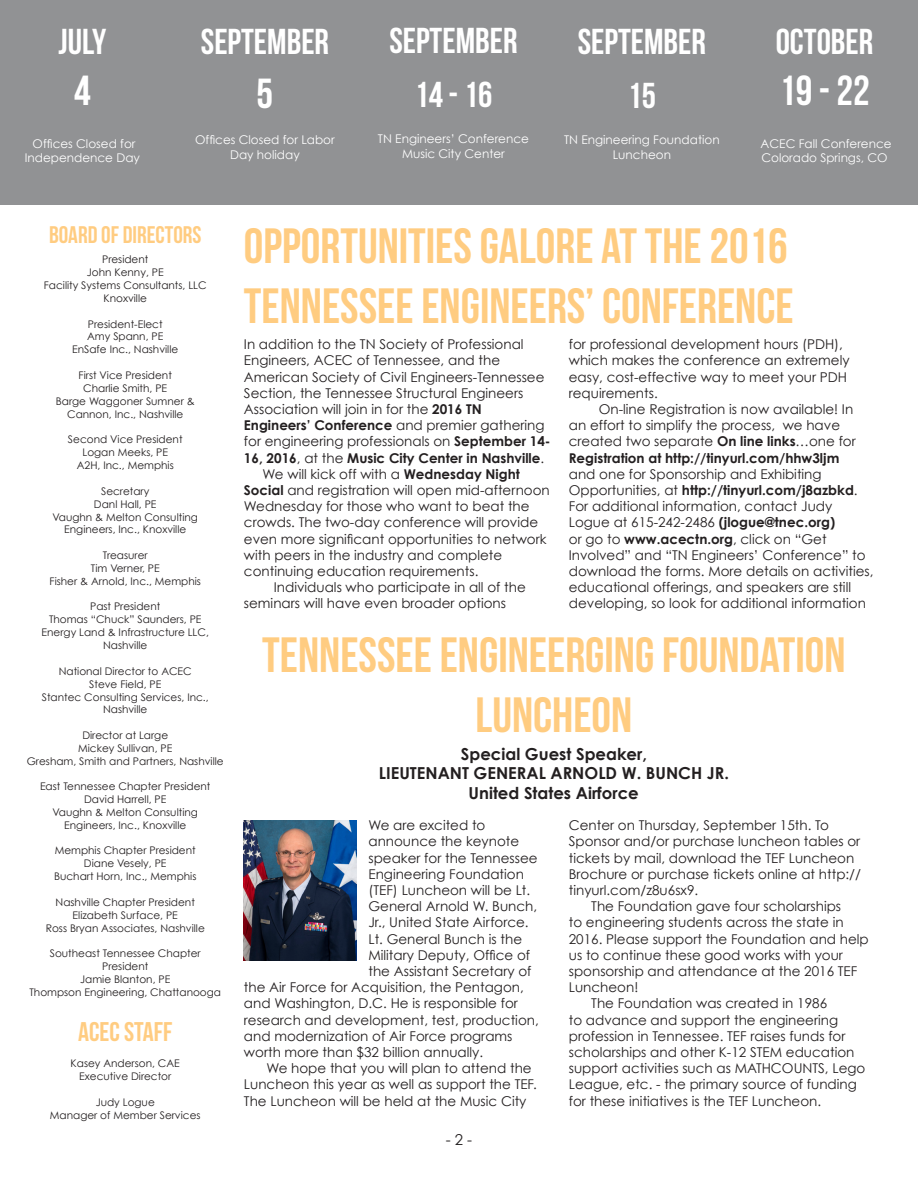
<style>
.page{position:relative;width:918px;height:1188px;background:#fff}
.page>*{position:absolute;margin:0;border:0;box-sizing:border-box;transform-origin:0 0}
.t1{font:49.5px/59.4px "Bebas Neue";color:#ffcc81;text-align:center}
.t2{font:42px "Bebas Neue";color:#fff}
.t3{font:36px "Bebas Neue";color:#fff}
.t4{font:27px "Bebas Neue";color:#ffcc81}
.t5{font:24px "Bebas Neue";color:#ffcc81}
.t6{font:700 16.5px "Century Gothic";color:#231f20}
.t7{font:15px "Century Gothic";color:#231f20}
.t8{font:13.5px/16.2px "Century Gothic";color:#231f20}
.t9{font:12px/14.4px "Century Gothic";color:#fff;text-align:center}
.t10{font:10.5px/12.6px "Century Gothic";color:#231f20;text-align:center}
.s1{font-weight:700}
</style>
<div class="page">
<div style="left:0;top:0;width:918px;height:204px;background:#919294"></div>
<img style="left:244px;top:820px;width:112px;height:140px">
<p class="t3" style="left:59px;top:22px;width:49px">JULY</p>
<p class="t2" style="left:74px;top:67px;width:18px">4</p>
<p class="t9" style="left:25px;top:136px;width:117px">Offices Closed for<br>Independence Day</p>
<p class="t3" style="left:201px;top:22px;width:130px">SEPTEMBER</p>
<p class="t2" style="left:257px;top:71px;width:18px">5</p>
<p class="t9" style="left:195px;top:133px;width:141px">Offices Closed for Labor<br>Day holiday</p>
<p class="t3" style="left:389px;top:21px;width:130px">SEPTEMBER</p>
<p class="t3" style="left:414px;top:75px;width:79px">14 - 16</p>
<p class="t9" style="left:378px;top:132px;width:153px">TN Engineers’ Conference</p>
<p class="t9" style="left:402px;top:146px;width:104px">Music City Center</p>
<p class="t3" style="left:578px;top:22px;width:130px">SEPTEMBER</p>
<p class="t3" style="left:628px;top:76px;width:30px">15</p>
<p class="t9" style="left:564px;top:133px;width:157px">TN Engineering Foundation<br>Luncheon</p>
<p class="t3" style="left:776px;top:22px;width:99px">OCTOBER</p>
<p class="t2" style="left:779px;top:67px;width:92px">19 - 22</p>
<p class="t9" style="left:761px;top:136px;width:133px">ACEC Fall Conference</p>
<p class="t9" style="left:761px;top:151px;width:128px">Colorado Springs, CO</p>
<p class="t5" style="left:49px;top:221px;width:154px">BOARD OF DIRECTORS</p>
<p class="t10" style="left:102px;top:253px;width:48px">President</p>
<p class="t10" style="left:87px;top:266px;width:78px">John Kenny, PE</p>
<p class="t10" style="left:44px;top:279px;width:164px">Facility Systems Consultants, LLC</p>
<p class="t10" style="left:104px;top:292px;width:45px">Knoxville</p>
<p class="t10" style="left:88px;top:317px;width:76px">President-Elect</p>
<p class="t10" style="left:87px;top:330px;width:78px">Amy Spann, PE</p>
<p class="t10" style="left:72px;top:343px;width:108px">EnSafe Inc., Nashville</p>
<p class="t10" style="left:79px;top:369px;width:95px">First Vice President</p>
<p class="t10" style="left:83px;top:382px;width:86px">Charlie Smith, PE</p>
<p class="t10" style="left:56px;top:395px;width:140px">Barge Waggoner Sumner &amp;</p>
<p class="t10" style="left:67px;top:407px;width:118px">Cannon, Inc., Nashville</p>
<p class="t10" style="left:68px;top:433px;width:116px">Second Vice President</p>
<p class="t10" style="left:82px;top:446px;width:87px">Logan Meeks, PE</p>
<p class="t10" style="left:77px;top:459px;width:98px">A2H, Inc., Memphis</p>
<p class="t10" style="left:101px;top:485px;width:50px">Secretary</p>
<p class="t10" style="left:94px;top:498px;width:64px">Danl Hall, PE</p>
<p class="t10" style="left:53px;top:510px;width:147px">Vaughn &amp; Melton Consulting<br>Engineers, Inc., Knoxville</p>
<p class="t10" style="left:103px;top:549px;width:46px">Treasurer</p>
<p class="t10" style="left:91px;top:562px;width:71px">Tim Verner, PE</p>
<p class="t10" style="left:50px;top:574px;width:153px">Fisher &amp; Arnold, Inc., Memphis</p>
<p class="t10" style="left:90px;top:600px;width:72px">Past President</p>
<p class="t10" style="left:49px;top:613px;width:154px">Thomas “Chuck” Saunders, PE</p>
<p class="t10" style="left:42px;top:626px;width:169px">Energy Land &amp; Infrastructure LLC,</p>
<p class="t10" style="left:103px;top:639px;width:46px">Nashville</p>
<p class="t10" style="left:59px;top:665px;width:135px">National Director to ACEC</p>
<p class="t10" style="left:89px;top:677px;width:74px">Steve Field, PE</p>
<p class="t10" style="left:42px;top:690px;width:168px">Stantec Consulting Services, Inc.,<br>Nashville</p>
<p class="t10" style="left:82px;top:729px;width:87px">Director at Large</p>
<p class="t10" style="left:78px;top:742px;width:96px">Mickey Sullivan, PE</p>
<p class="t10" style="left:27px;top:754px;width:198px">Gresham, Smith and Partners, Nashville</p>
<p class="t10" style="left:40px;top:780px;width:172px">East Tennessee Chapter President</p>
<p class="t10" style="left:84px;top:793px;width:84px">David Harrell, PE</p>
<p class="t10" style="left:53px;top:806px;width:147px">Vaughn &amp; Melton Consulting<br>Engineers, Inc., Knoxville</p>
<p class="t10" style="left:55px;top:844px;width:143px">Memphis Chapter President</p>
<p class="t10" style="left:84px;top:857px;width:84px">Diane Vesely, PE</p>
<p class="t10" style="left:54px;top:870px;width:144px">Buchart Horn, Inc., Memphis</p>
<p class="t10" style="left:56px;top:896px;width:141px">Nashville Chapter President</p>
<p class="t10" style="left:73px;top:909px;width:107px">Elizabeth Surface, PE</p>
<p class="t10" style="left:46px;top:921px;width:161px">Ross Bryan Associates, Nashville</p>
<p class="t10" style="left:50px;top:947px;width:152px">Southeast Tennessee Chapter<br>President</p>
<p class="t10" style="left:80px;top:973px;width:92px">Jamie Blanton, PE</p>
<p class="t10" style="left:29px;top:986px;width:193px">Thompson Engineering, Chattanooga</p>
<p class="t4" style="left:78px;top:1017px;width:96px">ACEC STAFF</p>
<p class="t10" style="left:71px;top:1057px;width:111px">Kasey Anderson, CAE</p>
<p class="t10" style="left:79px;top:1070px;width:94px">Executive Director</p>
<p class="t10" style="left:96px;top:1095px;width:61px">Judy Logue</p>
<p class="t10" style="left:50px;top:1108px;width:152px">Manager of Member Services</p>
<p class="t1" style="left:244px;top:216px;width:545px">OPPORTUNITIES GALORE AT THE 2016</p>
<p class="t1" style="left:244px;top:275px;width:551px">TENNESSEE ENGINEERS’ CONFERENCE</p>
<p class="t8" style="left:244px;top:336px;width:308px">In addition to the TN Society of Professional Engineers, ACEC of Tennessee, and the American Society of Civil Engineers-Tennessee Section, the Tennessee Structural Engineers Association will join in for the <span class="s1">2016 TN Engineers’ Conference</span> and premier gathering for engineering professionals on <span class="s1">September 14- 16, 2016</span>, at the <span class="s1">Music City Center in Nashville</span>.</p>
<p class="t8" style="left:263px;top:466px;width:259px">We will kick off with a <span class="s1">Wednesday Night</span></p>
<p class="t8" style="left:244px;top:482px;width:307px"><span class="s1">Social</span> and registration will open mid-afternoon</p>
<p class="t8" style="left:244px;top:498px;width:287px">Wednesday for those who want to beat the</p>
<p class="t8" style="left:244px;top:514px;width:296px">crowds. The two-day conference will provide</p>
<p class="t8" style="left:244px;top:530px;width:304px">even more significant opportunities to network</p>
<p class="t8" style="left:244px;top:547px;width:260px">with peers in the industry and complete</p>
<p class="t8" style="left:244px;top:563px;width:236px">continuing education requirements.</p>
<p class="t8" style="left:274px;top:579px;width:253px">Individuals who participate in all of the</p>
<p class="t8" style="left:244px;top:595px;width:264px">seminars will have even broader options</p>
<p class="t8" style="left:569px;top:336px;width:282px">for professional development hours (PDH), which makes the conference an extremely easy, cost-effective way to meet your PDH requirements.</p>
<p class="t8" style="left:569px;top:401px;width:306px;text-indent:30px">On-line Registration is now available! In an effort to simplify the process, we have created two separate <span class="s1">On line links</span>…one for <span class="s1">Registration at http://tinyurl.com/hhw3ljm<br></span>and one for Sponsorship and Exhibiting Opportunities, at <span class="s1">http://tinyurl.com/j8azbkd</span>.<br>For additional information, contact Judy Logue at 615-242-2486 <span class="s1">(jlogue@tnec.org)<br></span>or go to <span class="s1">www.acectn.org</span>, click on “Get Involved” and “TN Engineers’ Conference” to download the forms. More details on activities, educational offerings, and speakers are still developing, so look for additional information</p>
<p class="t1" style="left:262px;top:625px;width:585px">TENNESSEE ENGINEERGING FOUNDATION<br>LUNCHEON</p>
<p class="t6" style="left:461px;top:743px;width:188px">Special Guest Speaker,</p>
<p class="t6" style="left:379px;top:763px;width:352px">LIEUTENANT GENERAL ARNOLD W. BUNCH JR.</p>
<p class="t6" style="left:469px;top:783px;width:172px">United States Airforce</p>
<p class="t8" style="left:368px;top:817px;width:119px">We are excited to</p>
<p class="t8" style="left:368px;top:833px;width:152px">announce the keynote</p>
<p class="t8" style="left:368px;top:849px;width:171px">speaker for the Tennessee</p>
<p class="t8" style="left:368px;top:866px;width:157px">Engineering Foundation</p>
<p class="t8" style="left:368px;top:882px;width:163px">(TEF) Luncheon will be Lt.</p>
<p class="t8" style="left:368px;top:898px;width:170px">General Arnold W. Bunch,</p>
<p class="t8" style="left:368px;top:914px;width:162px">Jr., United State Airforce.</p>
<p class="t8" style="left:368px;top:930px;width:155px">Lt. General Bunch is the</p>
<p class="t8" style="left:368px;top:947px;width:163px">Military Deputy, Office of</p>
<p class="t8" style="left:368px;top:963px;width:165px">the Assistant Secretary of</p>
<p class="t8" style="left:244px;top:979px;width:281px">the Air Force for Acquisition, the Pentagon,</p>
<p class="t8" style="left:244px;top:995px;width:276px">and Washington, D.C. He is responsible for</p>
<p class="t8" style="left:244px;top:1011px;width:296px">research and development, test, production,</p>
<p class="t8" style="left:244px;top:1028px;width:270px">and modernization of Air Force programs</p>
<p class="t8" style="left:244px;top:1044px;width:241px">worth more than $32 billion annually.</p>
<p class="t8" style="left:244px;top:1060px;width:294px;text-indent:22px">We hope that you will plan to attend the<br>Luncheon this year as well as support the TEF.<br>The Luncheon will be held at the Music City</p>
<p class="t7" style="left:446px;top:1131px;width:28px">- 2 -</p>
<p class="t8" style="left:569px;top:817px;width:262px">Center on Thursday, September 15th. To</p>
<p class="t8" style="left:569px;top:833px;width:294px">Sponsor and/or purchase luncheon tables or tickets by mail, download the TEF Luncheon Brochure or purchase tickets online at http:// tinyurl.com/z8u6sx9.</p>
<p class="t8" style="left:569px;top:898px;width:301px;text-indent:22px">The Foundation gave four scholarships<br>to engineering students across the state in 2016. Please support the Foundation and help us to continue these good works with your sponsorship and attendance at the 2016 TEF Luncheon!</p>
<p class="t8" style="left:569px;top:995px;width:298px;text-indent:22px">The Foundation was created in 1986<br>to advance and support the engineering profession in Tennessee. TEF raises funds for scholarships and other K-12 STEM education support activities such as MATHCOUNTS, Lego League, etc. - the primary source of funding for these initiatives is the TEF Luncheon.</p>
</div>
